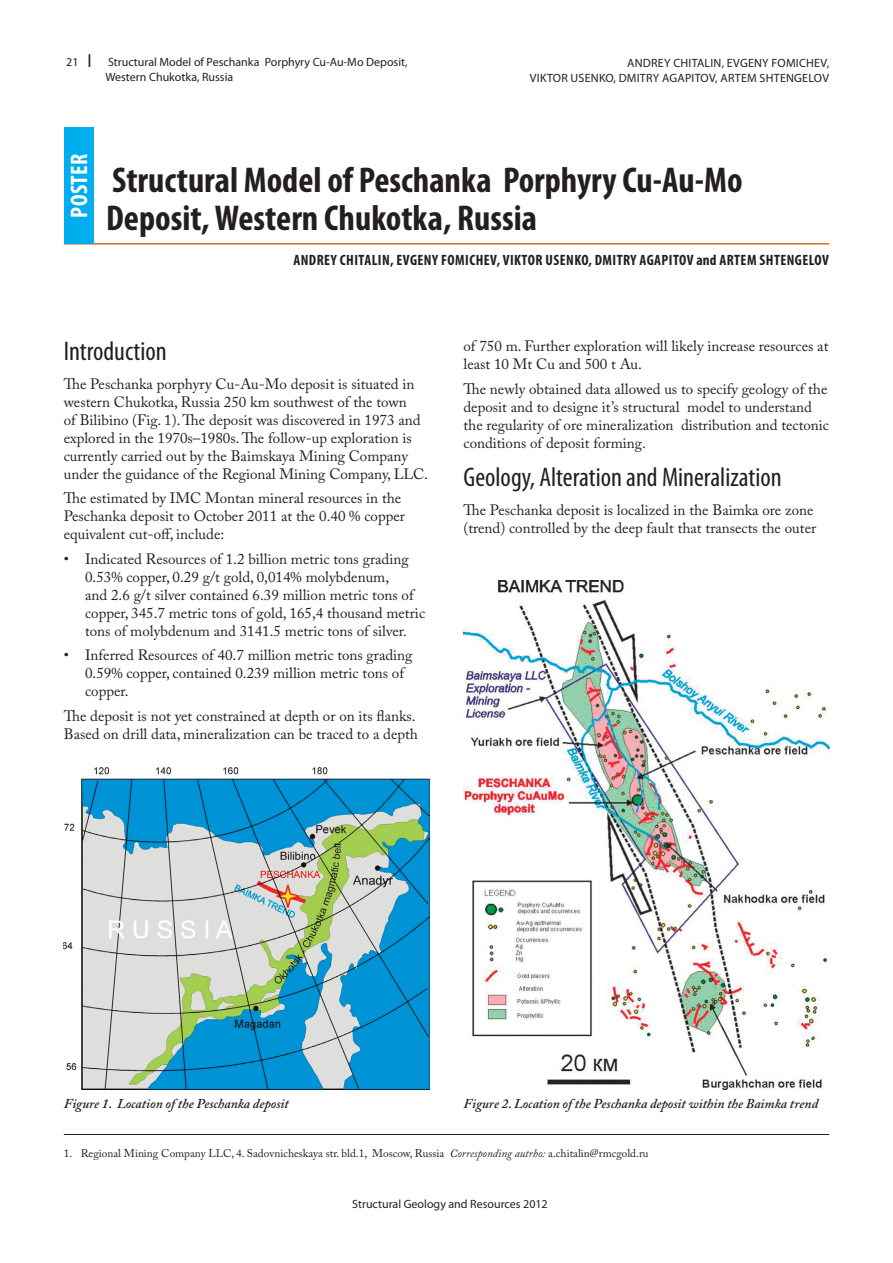
<style>
.page{position:relative;width:893px;height:1263px;background:#fff}
.page>*{position:absolute;margin:0;border:0;box-sizing:border-box;transform-origin:0 0}
.t1{font:700 condensed 36px/37.5px "Myriad Pro";color:#231f20}
.t2{font:condensed 27px "Myriad Pro";color:#231f20}
.t3{font:700 condensed 24px "Myriad Pro";color:#fff}
.t4{font:15px/18px "Adobe Caslon Pro";color:#231f20}
.t5{font:700 condensed 15px "Myriad Pro";letter-spacing:.03em;color:#231f20}
.t6{font:italic 600 13.5px "Adobe Caslon Pro";color:#231f20}
.t7{font:12px/14.4px "Myriad Pro";color:#231f20}
.t8{font:12px/14.4px "Myriad Pro";letter-spacing:.02em;color:#231f20;text-align:right}
.t9{font:11.25px "Adobe Caslon Pro";color:#231f20}
.s1{font-size:18px}
.s2{font-style:italic}
</style>
<div class="page">
<hr style="left:64px;top:243px;width:765px;height:2px;background:#d06f18">
<hr style="left:64px;top:1134px;width:765px;height:1px;background:#231f20">
<div style="left:64px;top:128px;width:30px;height:116px;background:#00aeef"></div>
<img style="left:64px;top:768px;width:365px;height:321px">
<img style="left:463px;top:580px;width:366px;height:509px">
<p class="t7" style="left:66px;top:55px;width:27px">21 <span class="s1">l</span></p>
<p class="t7" style="left:105px;top:55px;width:304px">Structural Model of Peschanka Porphyry Cu-Au-Mo Deposit,<br>Western Chukotka, Russia</p>
<p class="t8" style="left:530px;top:56px;width:301px">ANDREY CHITALIN, EVGENY FOMICHEV,<br>VIKTOR USENKO, DMITRY AGAPITOV, ARTEM SHTENGELOV</p>
<h3 class="t3" style="left:64px;top:218px;width:64px;rotate:-90deg">poster</h3>
<h1 class="t1" style="left:106px;top:161px;width:638px">Structural Model of Peschanka Porphyry Cu-Au-Mo<br>Deposit, Western Chukotka, Russia</h1>
<p class="t5" style="left:293px;top:251px;width:537px">ANDREY CHITALIN, EVGENY FOMICHEV, VIKTOR USENKO, DMITRY AGAPITOV and ARTEM SHTENGELOV</p>
<h2 class="t2" style="left:64px;top:335px;width:104px">Introduction</h2>
<p class="t4" style="left:64px;top:375px;width:366px">The Peschanka porphyry Cu-Au-Mo deposit is situated in western Chukotka, Russia 250 km southwest of the town<br>of Bilibino (Fig. 1). The deposit was discovered in 1973 and explored in the 1970s–1980s. The follow-up exploration is currently carried out by the Baimskaya Mining Company under the guidance of the Regional Mining Company, LLC.</p>
<p class="t4" style="left:64px;top:489px;width:343px">The estimated by IMC Montan mineral resources in the<br>Peschanka deposit to October 2011 at the 0.40 % copper equivalent cut-off, include:</p>
<p class="t4" style="left:85px;top:550px;width:342px;text-indent:-21px">• Indicated Resources of 1.2 billion metric tons grading 0.53% copper, 0.29 g/t gold, 0,014% molybdenum,<br>and 2.6 g/t silver contained 6.39 million metric tons of copper, 345.7 metric tons of gold, 165,4 thousand metric tons of molybdenum and 3141.5 metric tons of silver.</p>
<p class="t4" style="left:85px;top:646px;width:329px;text-indent:-21px">• Inferred Resources of 40.7 million metric tons grading<br>0.59% copper, contained 0.239 million metric tons of copper.</p>
<p class="t4" style="left:64px;top:706px;width:356px">The deposit is not yet constrained at depth or on its flanks.<br>Based on drill data, mineralization can be traced to a depth</p>
<p class="t4" style="left:463px;top:337px;width:366px">of 750 m. Further exploration will likely increase resources at least 10 Mt Cu and 500 t Au.</p>
<p class="t4" style="left:463px;top:379px;width:367px">The newly obtained data allowed us to specify geology of the deposit and to designe it’s structural model to understand the regularity of ore mineralization distribution and tectonic conditions of deposit forming.</p>
<h2 class="t2" style="left:463px;top:461px;width:320px">Geology, Alteration and Mineralization</h2>
<p class="t4" style="left:463px;top:501px;width:354px">The Peschanka deposit is localized in the Baimka ore zone (trend) controlled by the deep fault that transects the outer</p>
<p class="t6" style="left:64px;top:1096px;width:226px">Figure 1. Location of the Peschanka deposit</p>
<p class="t6" style="left:463px;top:1095px;width:356px">Figure 2. Location of the Peschanka deposit within the Baimka trend</p>
<p class="t9" style="left:64px;top:1146px;width:586px">1. Regional Mining Company LLC, 4. Sadovnicheskaya str. bld.1, Moscow, Russia <span class="s2">Corresponding autrho:</span> a.chitalin@rmcgold.ru</p>
<p class="t7" style="left:352px;top:1197px;width:197px">Structural Geology and Resources 2012</p>
</div>
